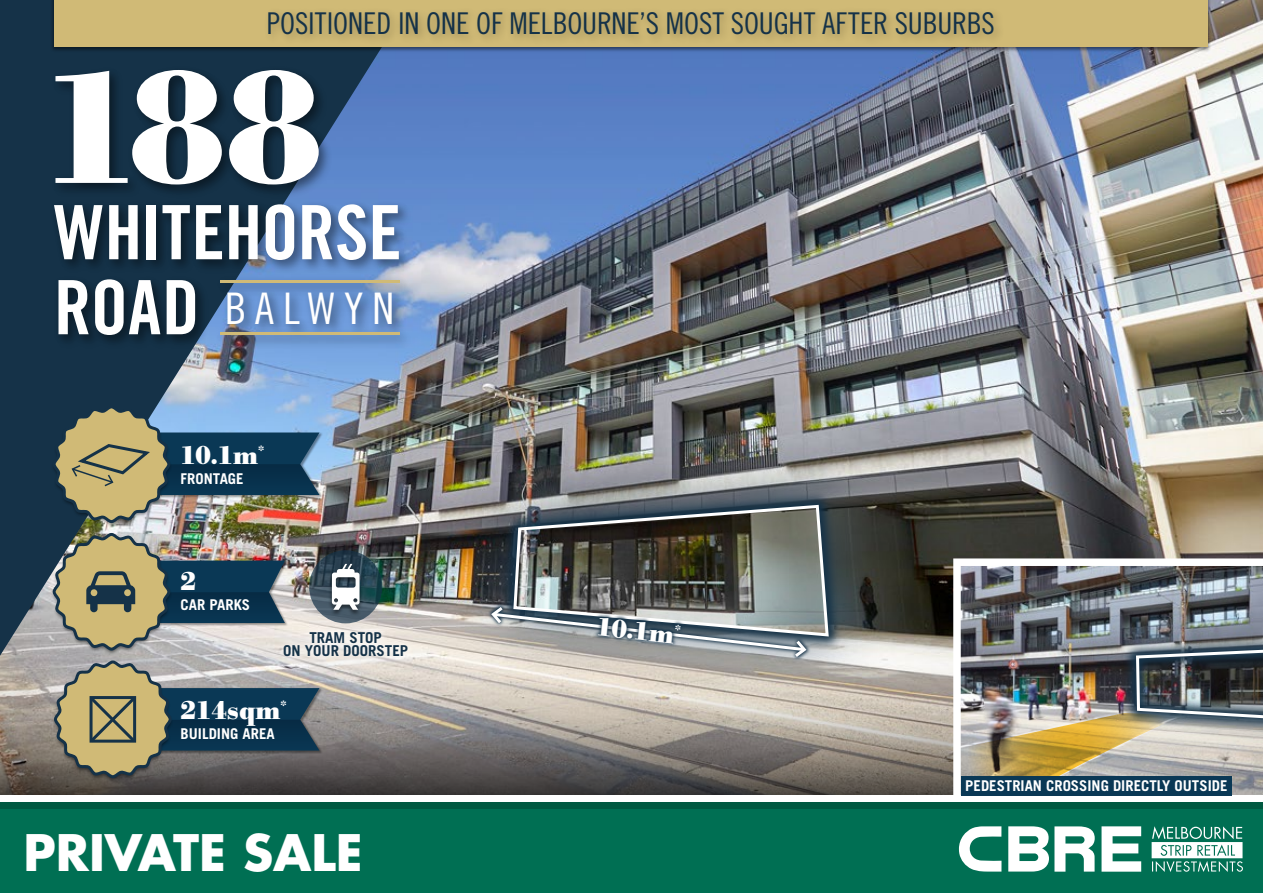
<style>
.page{position:relative;width:1263px;height:893px;background:#fff}
.page>*{position:absolute;margin:0;border:0;box-sizing:border-box;transform-origin:0 0}
.t1{font:700 157.5px "Bodoni BE";color:#fff}
.t2{font:75px "Trade Gothic Bold Cond Twenty";color:#fff}
.t3{font:700 49.05px "Futura";color:#fff}
.t4{font:43.5px "Trade Gothic Cond Eighteen";letter-spacing:.205em;color:#fff}
.t5{font:30px "Trade Gothic Cond Eighteen";letter-spacing:-.005em;color:#153248}
.t6{font:700 25.5px "Bodoni BE";color:#fff}
.t7{font:700 15px/13.5px "Trade Gothic";color:#153248;text-align:center}
.t8{font:700 14.85px "Trade Gothic";color:#fff}
.s1{font-family:"Trade Gothic Bold Cond Twenty";font-size:75px}
</style>
<div class="page">
<img style="left:411px;top:0;width:852px;height:651px">
<svg style="left:0;top:651px;width:949px;height:144px;background:#8d8781"></svg>
<img style="left:0;top:0;width:411px;height:656px">
<div style="left:51px;top:406px;width:121px;height:122px;background:#000;opacity:.5"></div>
<div style="left:52px;top:661px;width:122px;height:122px;background:#000;opacity:.5"></div>
<div style="left:51px;top:534px;width:121px;height:121px;background:#000;opacity:.5"></div>
<img style="left:949px;top:555px;width:314px;height:240px">
<div style="left:0;top:805px;width:1263px;height:88px;background:#006f53"></div>
<div style="left:0;top:802px;width:1263px;height:7px;background:#005941"></div>
<svg style="left:1151px;top:826px;width:92px;height:46px"></svg>
<svg style="left:959px;top:826px;width:182px;height:46px"></svg>
<div style="left:51px;top:67px;width:363px;height:282px;background:#000;opacity:.3"></div>
<div style="left:51px;top:65px;width:279px;height:131px;background:#000;opacity:.25"></div>
<div style="left:49px;top:200px;width:361px;height:146px;background:#000;opacity:.25"></div>
<div style="left:222px;top:287px;width:181px;height:48px;background:#000;opacity:.25"></div>
<div style="left:215px;top:327px;width:195px;height:18px;background:#000;opacity:.25"></div>
<hr style="left:220px;top:332px;width:179px;height:2px;background:#d0ba76">
<div style="left:215px;top:275px;width:195px;height:18px;background:#000;opacity:.25"></div>
<hr style="left:220px;top:280px;width:179px;height:2px;background:#d0ba76">
<img style="left:456px;top:448px;width:430px;height:245px">
<img style="left:1078px;top:591px;width:185px;height:56px">
<div style="left:274px;top:622px;width:143px;height:44px;background:#fff;opacity:.96"></div>
<img style="left:51px;top:531px;width:234px;height:121px">
<img style="left:51px;top:404px;width:268px;height:120px">
<svg style="left:53px;top:659px;width:266px;height:121px;background:#727970"></svg>
<svg style="left:487px;top:602px;width:324px;height:59px"></svg>
<img style="left:489px;top:503px;width:341px;height:157px">
<svg style="left:593px;top:613px;width:91px;height:34px;background:#6c7a85"></svg>
<img style="left:961px;top:647px;width:302px;height:148px">
<div style="left:961px;top:776px;width:271px;height:20px;background:#0a3855"></div>
<svg style="left:309px;top:550px;width:73px;height:73px;background:#324b58"></svg>
<div style="left:328px;top:563px;width:35px;height:53px;background:#000;opacity:.5"></div>
<svg style="left:332px;top:564px;width:28px;height:46px"></svg>
<div style="left:51px;top:0;width:1160px;height:52px;background:#000;opacity:.5"></div>
<div style="left:54px;top:0;width:1154px;height:46px;background:#d0ba76"></div>
<div style="left:263px;top:7px;width:742px;height:38px;background:#c5b06f"></div>
<h3 class="t5" style="left:267px;top:6px;width:730px">POSITIONED IN ONE OF MELBOURNE’S MOST SOUGHT AFTER SUBURBS</h3>
<h1 class="t1" style="left:44px;top:33px;width:279px">188</h1>
<h2 class="t2" style="left:54px;top:187px;width:349px">WHITEHORSE</h2>
<h3 class="t4" style="left:54px;top:282px;width:342px"><span class="s1">ROAD</span> BALWYN</h3>
<h3 class="t6" style="left:181px;top:440px;width:85px">10.1m<sup>*</sup></h3>
<p class="t8" style="left:181px;top:470px;width:64px">FRONTAGE</p>
<h3 class="t6" style="left:181px;top:566px;width:17px">2</h3>
<p class="t8" style="left:181px;top:595px;width:71px">CAR PARKS</p>
<p class="t7" style="left:283px;top:630px;width:127px">TRAM STOP<br>ON YOUR DOORSTEP</p>
<h3 class="t6" style="left:181px;top:695px;width:108px">214sqm<sup>*</sup></h3>
<p class="t8" style="left:181px;top:724px;width:96px">BUILDING AREA</p>
<h3 class="t3" style="left:23px;top:820px;width:341px">PRIVATE SALE</h3>
<h3 class="t6" style="left:599px;top:611px;width:85px;rotate:6deg">10.1m<sup>*</sup></h3>
<p class="t8" style="left:965px;top:777px;width:264px">PEDESTRIAN CROSSING DIRECTLY OUTSIDE</p>
</div>
